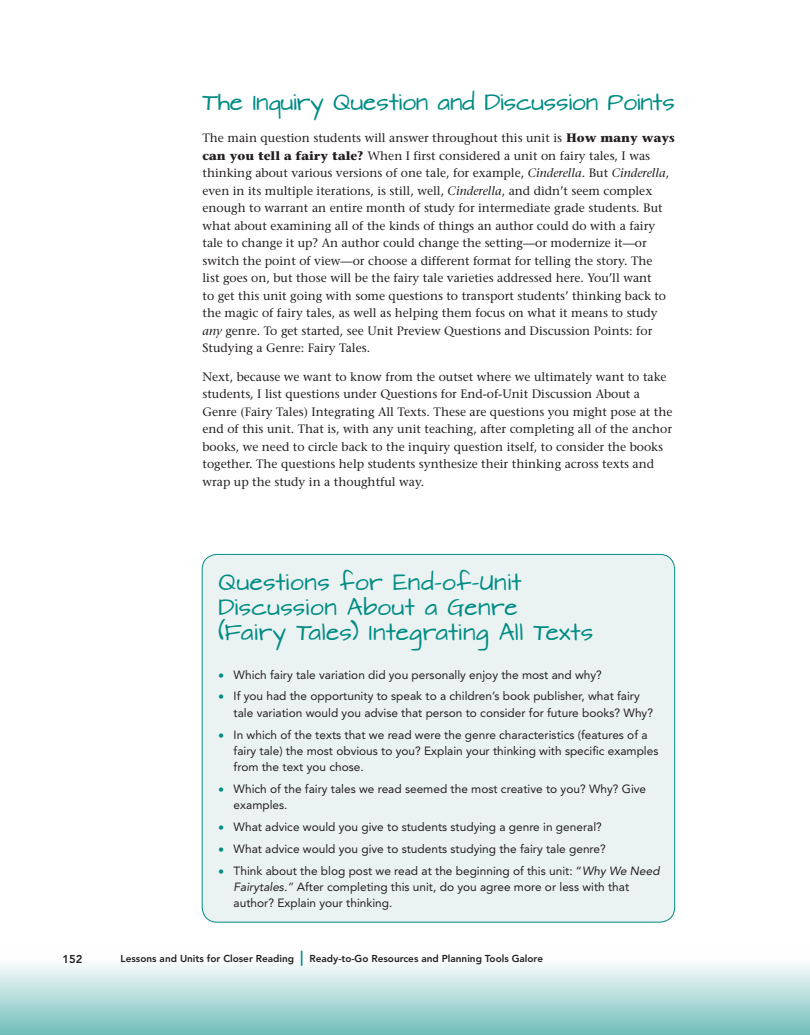
<style>
.page{position:relative;width:810px;height:1035px;background:#fff}
.page>*{position:absolute;margin:0;border:0;box-sizing:border-box;transform-origin:0 0}
.FT{font:20px/25px "Architects Daughter";letter-spacing:.01em;color:#008c84}
.Heading_1{font:20px "Architects Daughter";letter-spacing:-.015em;color:#008c84}
.TEXT{font:500 12.25px/17.5px "Stone Serif Std";color:#231f20}
.t1{font:11.88px/16.2px "Avenir LT Std";color:#231f20}
.t2{font:800 11.25px "Avenir LT Std";color:#231f20}
.t3{font:800 10px "Avenir LT Std";color:#231f20}
.s1{font-weight:700}
.s2{font-style:italic}
.s3{color:#008c84}
.s4{font-size:15px;color:#008c84}
</style>
<div class="page">
<div style="left:0;top:949px;width:810px;height:86px;background:linear-gradient(to bottom,#fff,#73bfbb)"></div>
<div style="left:202px;top:554px;width:473px;height:368px;background:#ebf3f2;border-radius:15px"></div>
<p class="Heading_1" style="left:202px;top:91px;width:474px">The Inquiry Question and Discussion Points</p>
<p class="TEXT" style="left:202px;top:129px;width:474px">The main question students will answer throughout this unit is <span class="s1">How many ways can you tell a fairy tale?</span> When I first considered a unit on fairy tales, I was thinking about various versions of one tale, for example, <span class="s2">Cinderella</span>. But <span class="s2">Cinderella</span>, even in its multiple iterations, is still, well, <span class="s2">Cinderella</span>, and didn’t seem complex enough to warrant an entire month of study for intermediate grade students. But what about examining all of the kinds of things an author could do with a fairy tale to change it up? An author could change the setting—or modernize it—or switch the point of view—or choose a different format for telling the story. The<br>list goes on, but those will be the fairy tale varieties addressed here. You’ll want<br>to get this unit going with some questions to transport students’ thinking back to the magic of fairy tales, as well as helping them focus on what it means to study <span class="s2">any</span> genre. To get started, see Unit Preview Questions and Discussion Points: for Studying a Genre: Fairy Tales.</p>
<p class="TEXT" style="left:202px;top:368px;width:472px">Next, because we want to know from the outset where we ultimately want to take students, I list questions under Questions for End-of-Unit Discussion About a Genre (Fairy Tales) Integrating All Texts. These are questions you might pose at the end of this unit. That is, with any unit teaching, after completing all of the anchor books, we need to circle back to the inquiry question itself, to consider the books together. The questions help students synthesize their thinking across texts and wrap up the study in a thoughtful way.</p>
<p class="FT" style="left:219px;top:570px;width:376px">Questions for End-of-Unit<br>Discussion About a Genre<br>(Fairy Tales) Integrating All Texts</p>
<p class="t1" style="left:219px;top:666px;width:385px"><span class="s3">•</span> Which fairy tale variation did you personally enjoy the most and why?</p>
<p class="t1" style="left:234px;top:688px;width:421px;text-indent:-15px"><span class="s3">•</span> If you had the opportunity to speak to a children’s book publisher, what fairy tale variation would you advise that person to consider for future books? Why?</p>
<p class="t1" style="left:234px;top:726px;width:426px;text-indent:-15px"><span class="s3">•</span> In which of the texts that we read were the genre characteristics (features of a fairy tale) the most obvious to you? Explain your thinking with specific examples from the text you chose.</p>
<p class="t1" style="left:234px;top:781px;width:414px;text-indent:-15px"><span class="s3">•</span> Which of the fairy tales we read seemed the most creative to you? Why? Give examples.</p>
<p class="t1" style="left:219px;top:819px;width:385px"><span class="s3">•</span> What advice would you give to students studying a genre in general?</p>
<p class="t1" style="left:219px;top:841px;width:389px"><span class="s3">•</span> What advice would you give to students studying the fairy tale genre?</p>
<p class="t1" style="left:234px;top:863px;width:428px;text-indent:-15px"><span class="s3">•</span> Think about the blog post we read at the beginning of this unit: “<span class="s2">Why We Need<br>Fairytales.</span><span class="s2">”</span> After completing this unit, do you agree more or less with that author? Explain your thinking.</p>
<p class="t2" style="left:62px;top:952px;width:21px">152</p>
<p class="t3" style="left:121px;top:953px;width:424px">Lessons and Units for Closer Reading <span class="s4">|</span> Ready-to-Go Resources and Planning Tools Galore</p>
</div>
